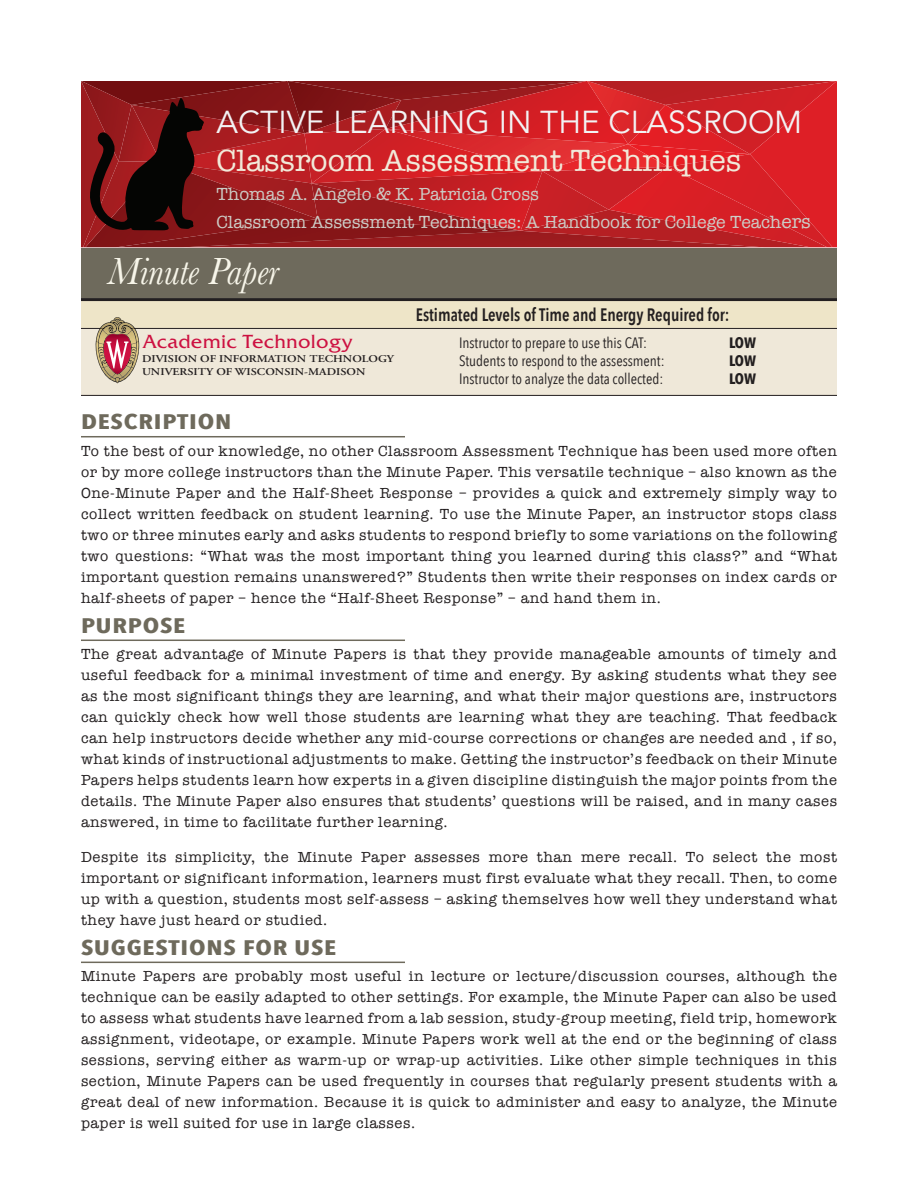
<style>
.page{position:relative;width:918px;height:1188px;background:#fff}
.page>*{position:absolute;margin:0;border:0;box-sizing:border-box;transform-origin:0 0}
.Approach{font:italic 39.3px "Baskerville";color:#f7f5e9;scale:.93 1}
.t1{font:31.5px/37.8px "American Typewriter";color:#f1e9d9}
.Heading{font:700 21px "Avenir Next Condensed";letter-spacing:.03em;color:#6e6a5c;scale:1.29 1}
.t2{font:19.8px "Friz Quadrata EF";letter-spacing:.01em;color:#cd1141;scale:1.04 1}
.t3{font:18px/28.5px "American Typewriter";color:#cdccc6}
.Estimated_Effort{font:600 18px "Avenir Next Condensed";color:#231f20;scale:.93 1}
.Text{font:15px/21px "American Typewriter";letter-spacing:.04em;color:#231f20;text-align:justify}
.Effort_Types{font:15px "Avenir Next Condensed";color:#231f20}
.Effort_Types-2{font:700 15px "Avenir Next Condensed";letter-spacing:-.015em;color:#231f20}
.t4{font:600 10.35px/13.8px "Adobe Garamond Pro";letter-spacing:.005em;color:#231f20;scale:1.16 1}
.s1{font-family:"Avenir LT Std";color:#f2f3f4}
.s2{font-size:19.5px}
</style>
<div class="page">
<div style="left:81px;top:248px;width:756px;height:50px;background:#6e6a5c"></div>
<div style="left:81px;top:300px;width:756px;height:28px;background:#eee5c8"></div>
<hr style="left:81px;top:298px;width:756px;height:3px;background:#231f20">
<hr style="left:81px;top:328px;width:756px;height:1px;background:#231f20">
<div style="left:81px;top:329px;width:756px;height:66px;background:#efe8d9"></div>
<hr style="left:81px;top:395px;width:756px;height:1px;background:#231f20">
<hr style="left:81px;top:436px;width:324px;height:1px;background:#6e6a5c">
<hr style="left:81px;top:640px;width:324px;height:1px;background:#6e6a5c">
<hr style="left:81px;top:962px;width:324px;height:1px;background:#6e6a5c">
<svg style="left:95px;top:317px;width:44px;height:66px"></svg>
<svg style="left:81px;top:81px;width:756px;height:166px"></svg>
<p class="t1" style="left:217px;top:103px;width:587px"><span class="s1">ACTIVE LEARNING IN THE CLASSROOM<br></span>Classroom Assessment Techniques</p>
<p class="t3" style="left:217px;top:179px;width:596px">Thomas A. Angelo &amp; K. Patricia Cross<br>Classroom Assessment Techniques: A Handbook for College Teach<span class="s2">ers</span></p>
<p class="Approach" style="left:108px;top:245px;width:185px">Minute Paper</p>
<p class="t2" style="left:142px;top:329px;width:204px">Academic Technology</p>
<p class="t4" style="left:142px;top:352px;width:219px">DIVISION OF INFORMATION TECHNOLOGY<br>UNIVERSITY OF WISCONSIN-MADISON</p>
<p class="Estimated_Effort" style="left:416px;top:299px;width:339px">Estimated Levels of Time and Energy Required for:</p>
<p class="Effort_Types" style="left:459px;top:330px;width:189px">Instructor to prepare to use this CAT:</p>
<p class="Effort_Types-2" style="left:729px;top:334px;width:29px">LOW</p>
<p class="Effort_Types" style="left:459px;top:348px;width:207px">Students to respond to the assessment:</p>
<p class="Effort_Types-2" style="left:729px;top:352px;width:29px">LOW</p>
<p class="Effort_Types" style="left:459px;top:366px;width:206px">Instructor to analyze the data collected:</p>
<p class="Effort_Types-2" style="left:729px;top:370px;width:29px">LOW</p>
<p class="Heading" style="left:81px;top:409px;width:118px">DESCRIPTION</p>
<p class="Text" style="left:81px;top:440px;width:758px">To the best of our knowledge, no other Classroom Assessment Technique has been used more often or by more college instructors than the Minute Paper. This versatile technique – also known as the One-Minute Paper and the Half-Sheet Response – provides a quick and extremely simply way to collect written feedback on student learning. To use the Minute Paper, an instructor stops class two or three minutes early and asks students to respond briefly to some variations on the following two questions: “What was the most important thing you learned during this class?” and “What important question remains unanswered?” Students then write their responses on index cards or half-sheets of paper – hence the “Half-Sheet Response” – and hand them in.</p>
<p class="Heading" style="left:81px;top:613px;width:82px">PURPOSE</p>
<p class="Text" style="left:81px;top:643px;width:758px">The great advantage of Minute Papers is that they provide manageable amounts of timely and useful feedback for a minimal investment of time and energy. By asking students what they see as the most significant things they are learning, and what their major questions are, instructors can quickly check how well those students are learning what they are teaching. That feedback can help instructors decide whether any mid-course corrections or changes are needed and , if so, what kinds of instructional adjustments to make. Getting the instructor’s feedback on their Minute Papers helps students learn how experts in a given discipline distinguish the major points from the details. The Minute Paper also ensures that students’ questions will be raised, and in many cases answered, in time to facilitate further learning.</p>
<p class="Text" style="left:81px;top:846px;width:758px">Despite its simplicity, the Minute Paper assesses more than mere recall. To select the most important or significant information, learners must first evaluate what they recall. Then, to come up with a question, students most self-assess – asking themselves how well they understand what they have just heard or studied.</p>
<p class="Heading" style="left:81px;top:935px;width:199px">SUGGESTIONS FOR USE</p>
<p class="Text" style="left:81px;top:965px;width:758px">Minute Papers are probably most useful in lecture or lecture/discussion courses, although the technique can be easily adapted to other settings. For example, the Minute Paper can also be used to assess what students have learned from a lab session, study-group meeting, field trip, homework assignment, videotape, or example. Minute Papers work well at the end or the beginning of class sessions, serving either as warm-up or wrap-up activities. Like other simple techniques in this section, Minute Papers can be used frequently in courses that regularly present students with a great deal of new information. Because it is quick to administer and easy to analyze, the Minute paper is well suited for use in large classes.</p>
</div>
